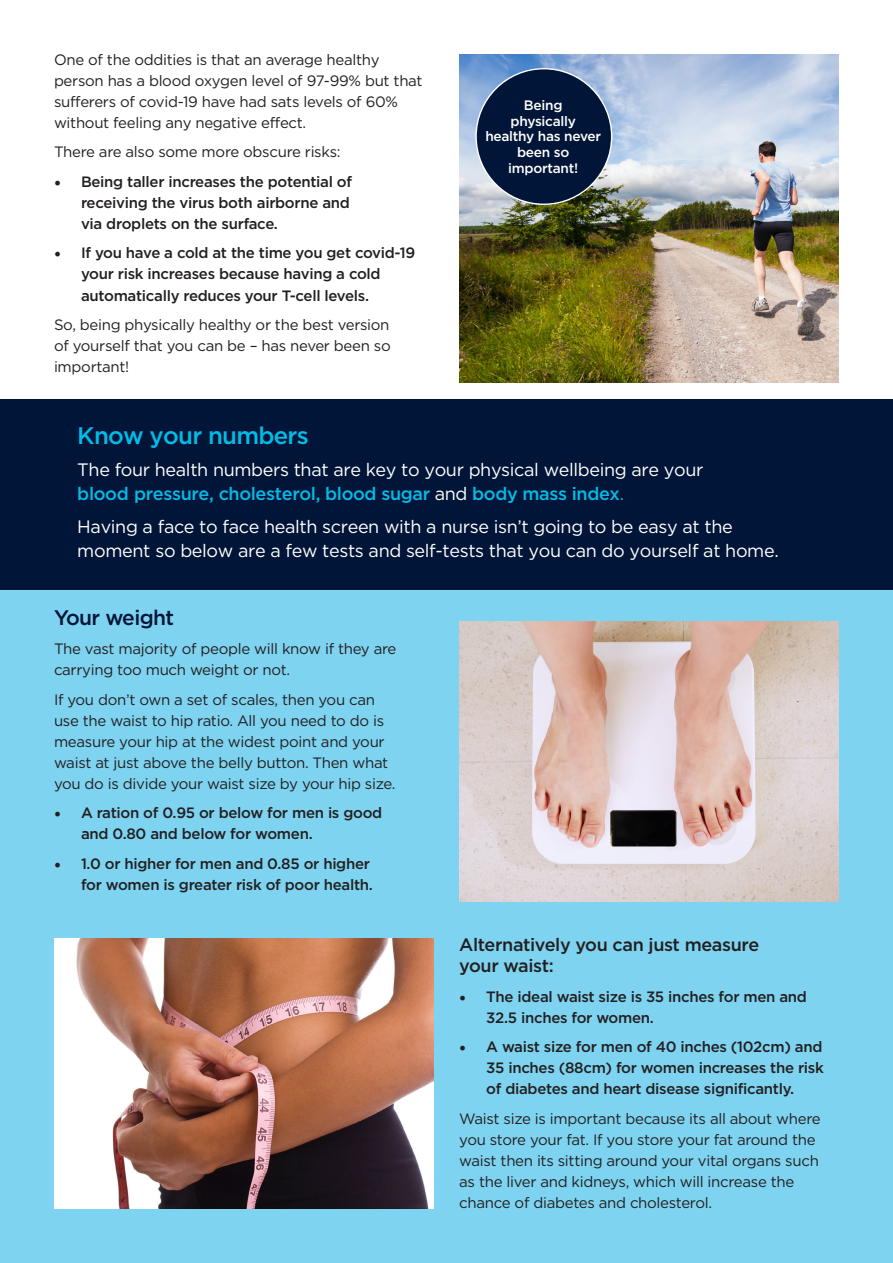
<style>
.page{position:relative;width:893px;height:1263px;background:#fff}
.page>*{position:absolute;margin:0;border:0;box-sizing:border-box;transform-origin:0 0}
.t1{font:500 24px "Gotham";letter-spacing:-.03em;color:#02bce8}
.t2{font:500 21px "Gotham";letter-spacing:-.03em;color:#001537}
.t3{font:18px/24px "Gotham";letter-spacing:-.02em;color:#fff}
.t4{font:500 18px/21px "Gotham";letter-spacing:-.02em;color:#231f20}
.t5{font:15px/21px "Gotham";letter-spacing:-.02em;color:#231f20}
.t6{font:500 15px/21px "Gotham";letter-spacing:-.02em;color:#231f20}
.t7{font:500 13.65px/15.9px "Gotham";letter-spacing:-.02em;color:#fff;text-align:center}
.s1{font-family:"Minion Pro";font-weight:400;font-size:18px}
.s2{font-weight:500;color:#02bce8}
.s3{color:#02bce8}
</style>
<div class="page">
<div style="left:0;top:585px;width:893px;height:678px;background:#7ed3f0"></div>
<img style="left:459px;top:54px;width:380px;height:329px">
<div style="left:476px;top:69px;width:136px;height:135px;background:#001537;border-radius:50%"></div>
<div style="left:0;top:400px;width:893px;height:190px;background:#001537"></div>
<img style="left:459px;top:621px;width:380px;height:281px">
<img style="left:54px;top:938px;width:380px;height:271px">
<p class="t5" style="left:54px;top:49px;width:370px">One of the oddities is that an average healthy person has a blood oxygen level of 97-99% but that sufferers of covid-19 have had sats levels of 60% without feeling any negative effect.</p>
<p class="t5" style="left:54px;top:141px;width:288px">There are also some more obscure risks:</p>
<p class="t6" style="left:81px;top:171px;width:273px;text-indent:-27px"><span class="s1">•</span> Being taller increases the potential of receiving the virus both airborne and via droplets on the surface.</p>
<p class="t6" style="left:81px;top:242px;width:336px;text-indent:-27px"><span class="s1">•</span> If you have a cold at the time you get covid-19 your risk increases because having a cold automatically reduces your T-cell levels.</p>
<p class="t5" style="left:54px;top:314px;width:338px;text-align:justify">So, being physically healthy or the best version of yourself that you can be – has never been so important!</p>
<p class="t7" style="left:485px;top:96px;width:117px">Being<br>physically healthy has never been so important!</p>
<p class="t1" style="left:77px;top:422px;width:233px">Know your numbers</p>
<p class="t3" style="left:77px;top:457px;width:627px">The four health numbers that are key to your physical wellbeing are your <span class="s2">blood pressure, cholesterol, blood sugar</span> and <span class="s2">body mass index</span><span class="s3">.</span></p>
<p class="t3" style="left:77px;top:514px;width:703px">Having a face to face health screen with a nurse isn’t going to be easy at the moment so below are a few tests and self-tests that you can do yourself at home.</p>
<p class="t2" style="left:54px;top:605px;width:122px">Your weight</p>
<p class="t5" style="left:54px;top:638px;width:344px">The vast majority of people will know if they are carrying too much weight or not.</p>
<p class="t5" style="left:54px;top:689px;width:343px">If you don’t own a set of scales, then you can use the waist to hip ratio. All you need to do is measure your hip at the widest point and your waist at just above the belly button. Then what you do is divide your waist size by your hip size.</p>
<p class="t6" style="left:81px;top:802px;width:303px;text-indent:-27px"><span class="s1">•</span> A ration of 0.95 or below for men is good and 0.80 and below for women.</p>
<p class="t6" style="left:54px;top:853px;width:320px;text-align:right"><span class="s1">•</span> 1.0 or higher for men and 0.85 or higher for women is greater risk of poor health.</p>
<p class="t4" style="left:459px;top:934px;width:301px">Alternatively you can just measure your waist:</p>
<p class="t6" style="left:486px;top:985px;width:322px;text-indent:-27px"><span class="s1">•</span> The ideal waist size is 35 inches for men and<br>32.5 inches for women.</p>
<p class="t6" style="left:486px;top:1036px;width:339px;text-align:justify;text-indent:-27px"><span class="s1">•</span> A waist size for men of 40 inches (102cm) and 35 inches (88cm) for women increases the risk of diabetes and heart disease significantly.</p>
<p class="t5" style="left:459px;top:1108px;width:363px">Waist size is important because its all about where you store your fat. If you store your fat around the waist then its sitting around your vital organs such as the liver and kidneys, which will increase the chance of diabetes and cholesterol.</p>
</div>
